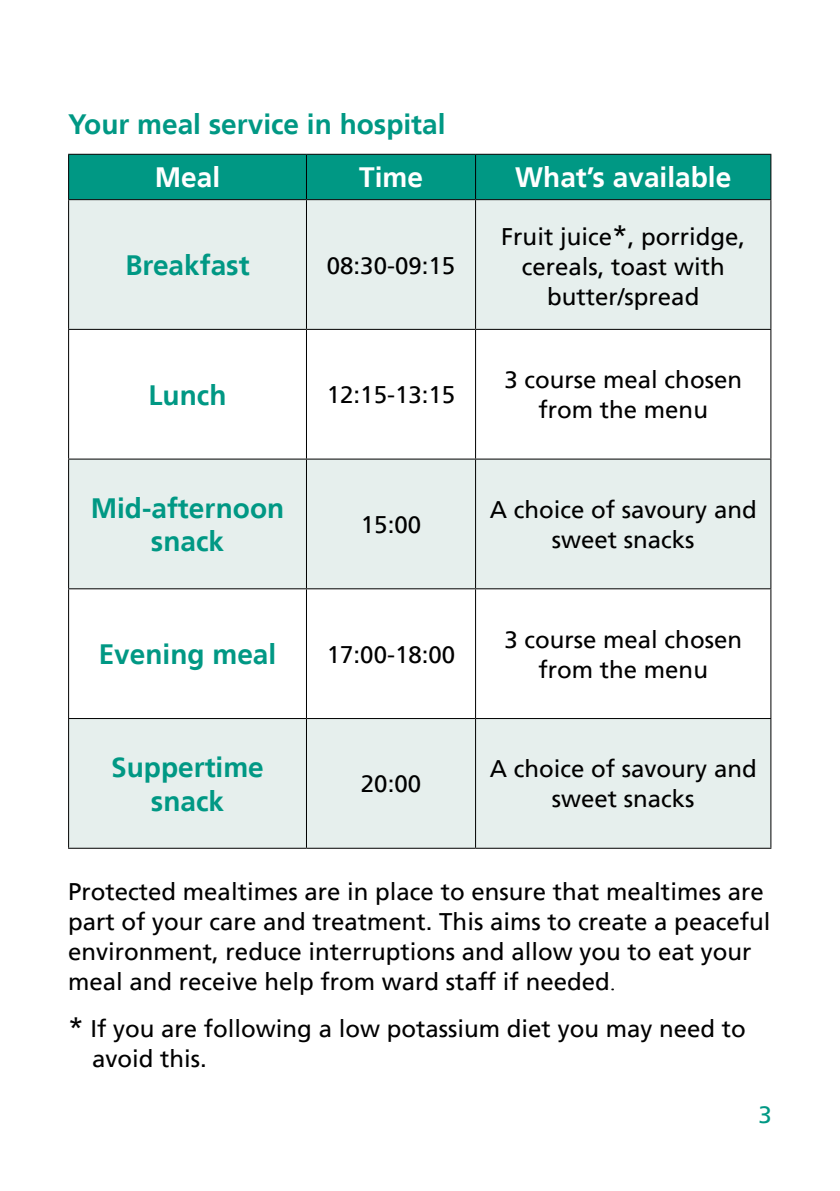
<style>
.page{position:relative;width:840px;height:1191px;background:#fff}
.page>*{position:absolute;margin:0;border:0;box-sizing:border-box;transform-origin:0 0}
.Main_Headings{font:700 28px/33.6px "Frutiger LT";color:#009884;text-align:center}
.Main_Headings-2{font:700 28px "Frutiger LT";color:#fff}
.Body_Text{font:24px/30px "Frutiger LT";color:#000;text-align:center}
.t1{font:24px "Frutiger LT";color:#009884}
.s1{font-size:28px}
.s2{font-family:"Times New Roman"}
</style>
<div class="page">
<div style="left:69px;top:155px;width:701px;height:44px;background:#009884"></div>
<svg style="left:69px;top:200px;width:701px;height:647px;fill:#e6efed"></svg>
<hr style="left:68px;top:200px;width:1px;height:129px;background:#000">
<hr style="left:306px;top:200px;width:1px;height:129px;background:#000">
<hr style="left:475px;top:200px;width:1px;height:129px;background:#000">
<hr style="left:770px;top:200px;width:1px;height:129px;background:#000">
<hr style="left:68px;top:329px;width:238px;height:1px;background:#000">
<hr style="left:68px;top:330px;width:1px;height:128px;background:#000">
<hr style="left:306px;top:329px;width:169px;height:1px;background:#000">
<hr style="left:306px;top:330px;width:1px;height:128px;background:#000">
<hr style="left:475px;top:329px;width:296px;height:1px;background:#000">
<hr style="left:475px;top:330px;width:1px;height:128px;background:#000">
<hr style="left:770px;top:330px;width:1px;height:128px;background:#000">
<hr style="left:68px;top:458px;width:238px;height:1px;background:#000">
<hr style="left:68px;top:459px;width:1px;height:129px;background:#000">
<hr style="left:306px;top:458px;width:169px;height:1px;background:#000">
<hr style="left:306px;top:459px;width:1px;height:129px;background:#000">
<hr style="left:475px;top:458px;width:296px;height:1px;background:#000">
<hr style="left:475px;top:459px;width:1px;height:129px;background:#000">
<hr style="left:770px;top:459px;width:1px;height:129px;background:#000">
<hr style="left:68px;top:588px;width:238px;height:1px;background:#000">
<hr style="left:68px;top:589px;width:1px;height:129px;background:#000">
<hr style="left:306px;top:588px;width:169px;height:1px;background:#000">
<hr style="left:306px;top:589px;width:1px;height:129px;background:#000">
<hr style="left:475px;top:588px;width:296px;height:1px;background:#000">
<hr style="left:475px;top:589px;width:1px;height:129px;background:#000">
<hr style="left:770px;top:589px;width:1px;height:129px;background:#000">
<hr style="left:68px;top:718px;width:238px;height:1px;background:#000">
<hr style="left:68px;top:719px;width:1px;height:128px;background:#000">
<hr style="left:306px;top:718px;width:169px;height:1px;background:#000">
<hr style="left:306px;top:719px;width:1px;height:128px;background:#000">
<hr style="left:475px;top:718px;width:296px;height:1px;background:#000">
<hr style="left:475px;top:719px;width:1px;height:128px;background:#000">
<hr style="left:770px;top:719px;width:1px;height:128px;background:#000">
<hr style="left:68px;top:847px;width:238px;height:1px;background:#000">
<hr style="left:306px;top:847px;width:169px;height:1px;background:#000">
<hr style="left:475px;top:847px;width:296px;height:1px;background:#000">
<hr style="left:68px;top:154px;width:238px;height:1px;background:#000">
<hr style="left:68px;top:155px;width:1px;height:44px;background:#000">
<hr style="left:306px;top:154px;width:169px;height:1px;background:#000">
<hr style="left:306px;top:155px;width:1px;height:44px;background:#000">
<hr style="left:475px;top:154px;width:296px;height:1px;background:#000">
<hr style="left:475px;top:155px;width:1px;height:44px;background:#000">
<hr style="left:770px;top:155px;width:1px;height:44px;background:#000">
<hr style="left:68px;top:199px;width:238px;height:1px;background:#000">
<hr style="left:306px;top:199px;width:169px;height:1px;background:#000">
<hr style="left:475px;top:199px;width:296px;height:1px;background:#000">
<p class="Main_Headings" style="left:68px;top:108px;width:379px">Your meal service in hospital</p>
<p class="Main_Headings-2" style="left:155px;top:161px;width:67px">Meal</p>
<p class="Main_Headings-2" style="left:359px;top:161px;width:65px">Time</p>
<p class="Main_Headings-2" style="left:515px;top:161px;width:217px">What’s available</p>
<p class="Main_Headings" style="left:125px;top:249px;width:125px">Breakfast</p>
<p class="Body_Text" style="left:327px;top:250px;width:130px">08:30-09:15</p>
<p class="Main_Headings" style="left:148px;top:378px;width:79px">Lunch</p>
<p class="Body_Text" style="left:327px;top:380px;width:130px">12:15-13:15</p>
<p class="Main_Headings" style="left:91px;top:491px;width:195px">Mid-afternoon snack</p>
<p class="Body_Text" style="left:361px;top:510px;width:62px">15:00</p>
<p class="Main_Headings" style="left:99px;top:638px;width:179px">Evening meal</p>
<p class="Body_Text" style="left:327px;top:639px;width:130px">17:00-18:00</p>
<p class="Main_Headings" style="left:111px;top:750px;width:154px">Suppertime snack</p>
<p class="Body_Text" style="left:361px;top:769px;width:62px">20:00</p>
<p class="Body_Text" style="left:501px;top:222px;width:245px">Fruit juice<span class="s1">*</span>, porridge, cereals, toast with butter/spread</p>
<p class="Body_Text" style="left:504px;top:365px;width:239px">3 course meal chosen from the menu</p>
<p class="Body_Text" style="left:489px;top:495px;width:268px">A choice of savoury and sweet snacks</p>
<p class="Body_Text" style="left:504px;top:624px;width:239px">3 course meal chosen from the menu</p>
<p class="Body_Text" style="left:489px;top:754px;width:268px">A choice of savoury and sweet snacks</p>
<p class="Body_Text" style="left:68px;top:876px;width:703px;text-align:left">Protected mealtimes are in place to ensure that mealtimes are part of your care and treatment. This aims to create a peaceful environment, reduce interruptions and allow you to eat your meal and receive help from ward staff if needed<span class="s2">.</span></p>
<p class="Body_Text" style="left:92px;top:1013px;width:655px;text-align:left;text-indent:-24px"><span class="s1">*</span> If you are following a low potassium diet you may need to avoid this.</p>
<p class="t1" style="left:758px;top:1101px;width:15px">3</p>
</div>
